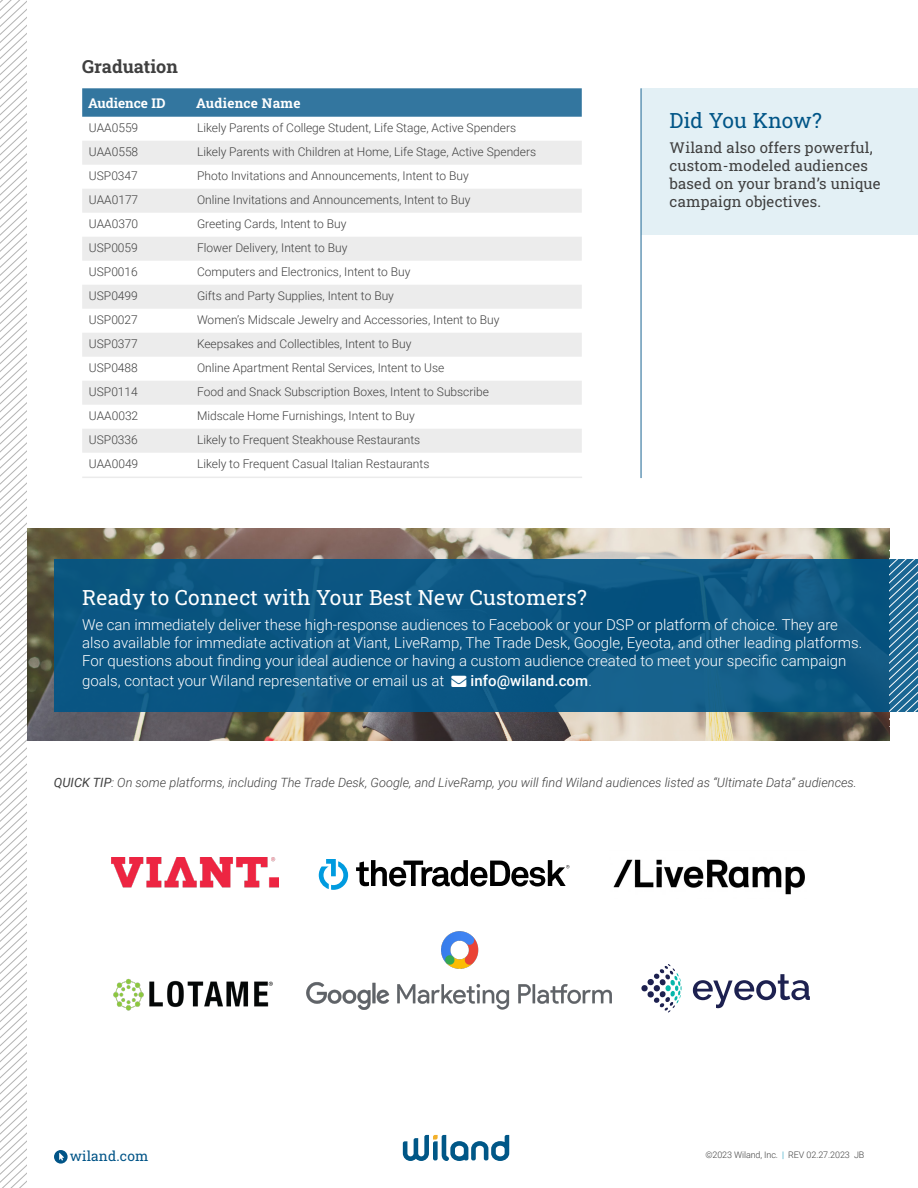
<style>
.page{position:relative;width:918px;height:1188px;background:#fff}
.page>*{position:absolute;margin:0;border:0;box-sizing:border-box;transform-origin:0 0}
.t1{font:21px "Roboto Slab";letter-spacing:.01em;color:#fff}
.t2{font:21px "Roboto Slab";color:#005587}
.t3{font:18px "Roboto Slab";color:#404040}
.t4{font:300 15px/18px "Roboto";color:#fff}
.t5{font:15px/18px "Roboto Slab";letter-spacing:.01em;color:#404040}
.t6{font:500 15px "Roboto";letter-spacing:.005em;color:#fff}
.t7{font:13.8px "Roboto Slab";letter-spacing:.01em;color:#005487}
.Paragraph_Style_1{font:13.5px "Roboto Slab";letter-spacing:.005em;color:#fff}
.t8{font:italic 300 12.75px "Roboto";color:#404040}
.Paragraph_Style_1-2{font:300 12px "Roboto";color:#404040}
.t9{font:300 9px "Roboto";letter-spacing:-.01em;color:#404040}
.s1{font-weight:300}
.s2{font-weight:400}
.s3{color:#0091b3}
</style>
<div class="page">
<div style="left:642px;top:88px;width:276px;height:146px;background:#e3f0f5"></div>
<svg style="left:403px;top:1135px;width:106px;height:26px"></svg>
<div style="left:54px;top:1150px;width:14px;height:14px;background:#005487;border-radius:50%"></div>
<svg style="left:59px;top:1153px;width:5px;height:8px"></svg>
<svg style="left:0;top:0;width:27px;height:1188px"></svg>
<svg style="left:82px;top:88px;width:500px;height:29px;background:#3778a1"></svg>
<svg style="left:82px;top:141px;width:500px;height:312px;fill:#ececec"></svg>
<hr style="left:640px;top:89px;width:2px;height:389px;background:#33769f">
<hr style="left:82px;top:477px;width:500px;height:1px;background:#ebebeb">
<img style="left:27px;top:529px;width:863px;height:212px">
<div style="left:54px;top:560px;width:864px;height:152px;background:#0b5683"></div>
<svg style="left:890px;top:559px;width:28px;height:153px"></svg>
<svg style="left:641px;top:964px;width:41px;height:48px"></svg>
<svg style="left:693px;top:974px;width:117px;height:34px"></svg>
<img style="left:307px;top:931px;width:305px;height:78px">
<img style="left:113px;top:978px;width:160px;height:33px">
<img style="left:613px;top:859px;width:192px;height:36px">
<svg style="left:319px;top:859px;width:29px;height:31px"></svg>
<svg style="left:356px;top:860px;width:214px;height:27px"></svg>
<img style="left:112px;top:858px;width:166px;height:30px">
<p class="t3" style="left:82px;top:55px;width:97px">Graduation</p>
<p class="Paragraph_Style_1" style="left:88px;top:94px;width:79px">Audience ID</p>
<p class="Paragraph_Style_1" style="left:196px;top:94px;width:106px">Audience Name</p>
<p class="Paragraph_Style_1-2" style="left:89px;top:119px;width:51px">UAA0559</p>
<p class="Paragraph_Style_1-2" style="left:197px;top:119px;width:321px">Likely Parents of College Student, Life Stage, Active Spenders</p>
<p class="Paragraph_Style_1-2" style="left:89px;top:143px;width:51px">UAA0558</p>
<p class="Paragraph_Style_1-2" style="left:197px;top:143px;width:341px">Likely Parents with Children at Home, Life Stage, Active Spenders</p>
<p class="Paragraph_Style_1-2" style="left:89px;top:167px;width:50px">USP0347</p>
<p class="Paragraph_Style_1-2" style="left:197px;top:167px;width:273px">Photo Invitations and Announcements, Intent to Buy</p>
<p class="Paragraph_Style_1-2" style="left:89px;top:191px;width:51px">UAA0177</p>
<p class="Paragraph_Style_1-2" style="left:197px;top:191px;width:275px">Online Invitations and Announcements, Intent to Buy</p>
<p class="Paragraph_Style_1-2" style="left:89px;top:215px;width:51px">UAA0370</p>
<p class="Paragraph_Style_1-2" style="left:197px;top:215px;width:151px">Greeting Cards, Intent to Buy</p>
<p class="Paragraph_Style_1-2" style="left:89px;top:239px;width:50px">USP0059</p>
<p class="Paragraph_Style_1-2" style="left:197px;top:239px;width:152px">Flower Delivery, Intent to Buy</p>
<p class="Paragraph_Style_1-2" style="left:89px;top:263px;width:50px">USP0016</p>
<p class="Paragraph_Style_1-2" style="left:197px;top:263px;width:215px">Computers and Electronics, Intent to Buy</p>
<p class="Paragraph_Style_1-2" style="left:89px;top:287px;width:50px">USP0499</p>
<p class="Paragraph_Style_1-2" style="left:197px;top:287px;width:198px">Gifts and Party Supplies, Intent to Buy</p>
<p class="Paragraph_Style_1-2" style="left:89px;top:311px;width:50px">USP0027</p>
<p class="Paragraph_Style_1-2" style="left:197px;top:311px;width:304px">Women’s Midscale Jewelry and Accessories, Intent to Buy</p>
<p class="Paragraph_Style_1-2" style="left:89px;top:335px;width:50px">USP0377</p>
<p class="Paragraph_Style_1-2" style="left:197px;top:335px;width:216px">Keepsakes and Collectibles, Intent to Buy</p>
<p class="Paragraph_Style_1-2" style="left:89px;top:359px;width:50px">USP0488</p>
<p class="Paragraph_Style_1-2" style="left:197px;top:359px;width:249px">Online Apartment Rental Services, Intent to Use</p>
<p class="Paragraph_Style_1-2" style="left:89px;top:383px;width:50px">USP0114</p>
<p class="Paragraph_Style_1-2" style="left:197px;top:383px;width:294px">Food and Snack Subscription Boxes, Intent to Subscribe</p>
<p class="Paragraph_Style_1-2" style="left:89px;top:407px;width:51px">UAA0032</p>
<p class="Paragraph_Style_1-2" style="left:197px;top:407px;width:219px">Midscale Home Furnishings, Intent to Buy</p>
<p class="Paragraph_Style_1-2" style="left:89px;top:431px;width:50px">USP0336</p>
<p class="Paragraph_Style_1-2" style="left:197px;top:431px;width:225px">Likely to Frequent Steakhouse Restaurants</p>
<p class="Paragraph_Style_1-2" style="left:89px;top:455px;width:51px">UAA0049</p>
<p class="Paragraph_Style_1-2" style="left:197px;top:455px;width:234px">Likely to Frequent Casual Italian Restaurants</p>
<p class="t2" style="left:670px;top:106px;width:154px">Did You Know?</p>
<p class="t5" style="left:670px;top:139px;width:212px">Wiland also offers powerful, custom-modeled audiences based on your brand’s unique campaign objectives.</p>
<p class="t1" style="left:82px;top:583px;width:506px">Ready to Connect with Your Best New Customers?</p>
<p class="t4" style="left:82px;top:615px;width:782px">We can immediately deliver these high-response audiences to Facebook or your DSP or platform of choice. They are also available for immediate activation at Viant, LiveRamp, The Trade Desk, Google, Eyeota, and other leading platforms.<br>For questions about finding your ideal audience or having a custom audience created to meet your specific campaign</p>
<p class="t4" style="left:82px;top:671px;width:364px">goals, contact your Wiland representative or email us at</p>
<p class="t6" style="left:470px;top:670px;width:123px">info@wiland.com<span class="s1">.</span></p>
<p class="t8" style="left:54px;top:773px;width:805px"><span class="s2">QUICK TIP</span>: On some platforms, including The Trade Desk, Google, and LiveRamp, you will find Wiland audiences listed as “Ultimate Data” audiences.</p>
<p class="t7" style="left:70px;top:1147px;width:80px">wiland.com</p>
<p class="t9" style="left:705px;top:1149px;width:160px">©2023 Wiland, Inc. <span class="s3">|</span> REV 02.27.2023 JB</p>
</div>
